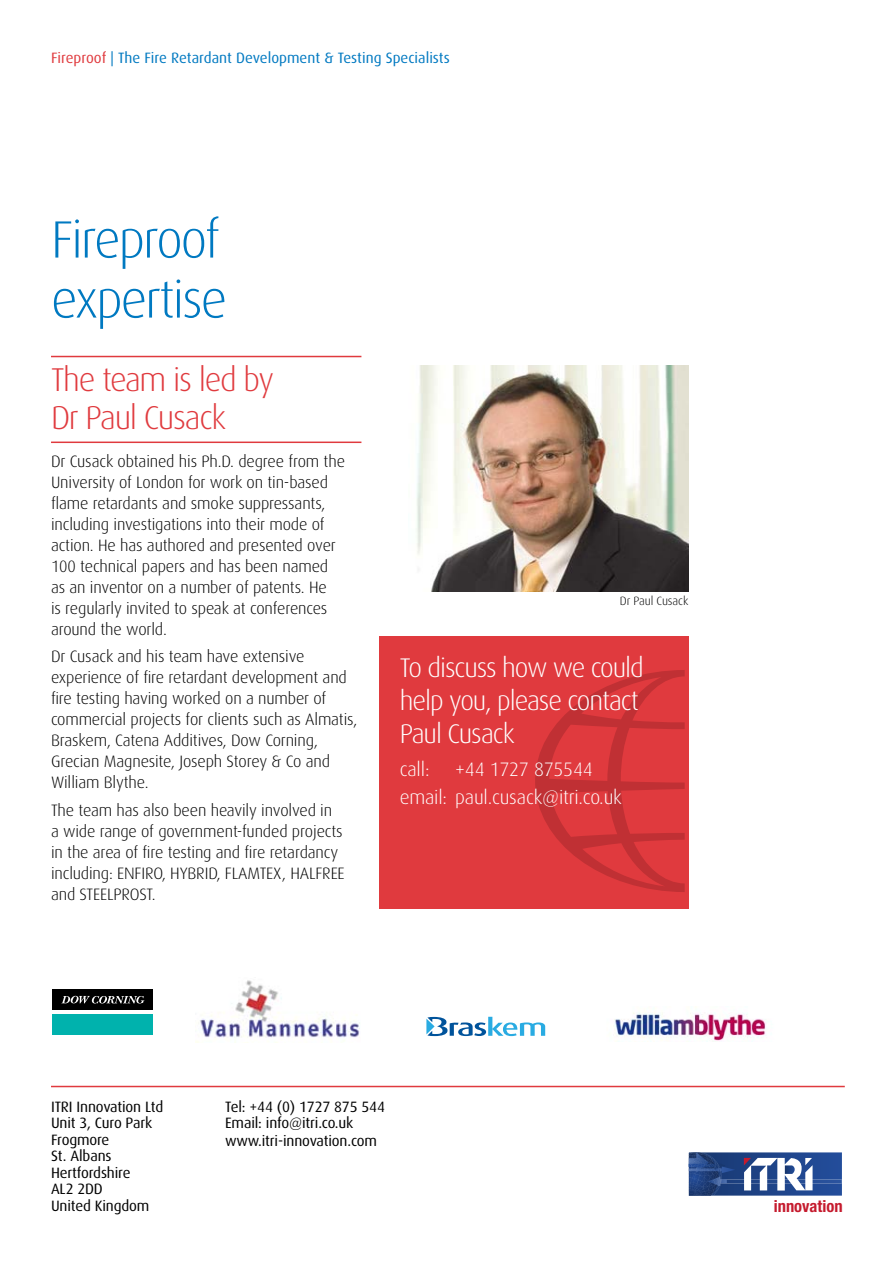
<style>
.page{position:relative;width:893px;height:1263px;background:#fff}
.page>*{position:absolute;margin:0;border:0;box-sizing:border-box;transform-origin:0 0}
.t1{font:300 52.5px/60px "Dax";letter-spacing:-.04em;color:#0079c1}
.t2{font:300 33px/37.5px "Dax";letter-spacing:-.04em;color:#e03a3e}
.t3{font:300 27px/33px "Dax";letter-spacing:-.04em;color:#fff}
.t4{font:300 19.5px/28.2px "Dax";letter-spacing:-.01em;color:#fff}
.t5{font:300 16.5px/21px "Dax";letter-spacing:-.01em;color:#000}
.t6{font:700 condensed 16.5px "Helvetica Neue";color:#c51b2e}
.t7{font:15px/16.5px "Dax";letter-spacing:-.01em;color:#000}
.t8{font:15px "Dax";color:#0079c1}
.t9{font:300 12px "Dax";letter-spacing:-.01em;color:#000}
.s1{color:#e03a3e}
</style>
<div class="page">
<hr style="left:51px;top:356px;width:310px;height:1px;background:#e03a3e">
<hr style="left:51px;top:442px;width:310px;height:1px;background:#e03a3e">
<img style="left:416px;top:366px;width:272px;height:225px">
<div style="left:379px;top:636px;width:310px;height:272px;background:#e03a3e"></div>
<svg style="left:535px;top:670px;width:150px;height:222px"></svg>
<svg style="left:689px;top:1152px;width:153px;height:43px"></svg>
<hr style="left:51px;top:1086px;width:794px;height:1px;background:#e03a3e">
<div style="left:53px;top:989px;width:100px;height:21px;background:#000"></div>
<div style="left:53px;top:1014px;width:100px;height:21px;background:#00b2ad"></div>
<svg style="left:62px;top:996px;width:82px;height:7px"></svg>
<img style="left:196px;top:980px;width:164px;height:63px">
<svg style="left:426px;top:1017px;width:119px;height:19px"></svg>
<img style="left:613px;top:1012px;width:154px;height:30px">
<p class="t8" style="left:51px;top:49px;width:400px"><span class="s1">Fireproof</span> | The Fire Retardant Development &amp; Testing Specialists</p>
<h1 class="t1" style="left:51px;top:210px;width:178px">Fireproof expertise</h1>
<h2 class="t2" style="left:51px;top:361px;width:224px">The team is led by<br>Dr Paul Cusack</h2>
<p class="t5" style="left:51px;top:451px;width:295px">Dr Cusack obtained his Ph.D. degree from the University of London for work on tin-based flame retardants and smoke suppressants, including investigations into their mode of action. He has authored and presented over 100 technical papers and has been named as an inventor on a number of patents. He<br>is regularly invited to speak at conferences around the world.</p>
<p class="t5" style="left:51px;top:646px;width:308px">Dr Cusack and his team have extensive experience of fire retardant development and fire testing having worked on a number of commercial projects for clients such as Almatis, Braskem, Catena Additives, Dow Corning, Grecian Magnesite, Joseph Storey &amp; Co and William Blythe.</p>
<p class="t5" style="left:51px;top:800px;width:295px">The team has also been heavily involved in<br>a wide range of government-funded projects in the area of fire testing and fire retardancy including: ENFIRO, HYBRID, FLAMTEX, HALFREE and STEELPROST.</p>
<p class="t9" style="left:620px;top:594px;width:70px">Dr Paul Cusack</p>
<h3 class="t3" style="left:400px;top:652px;width:246px">To discuss how we could help you, please contact<br>Paul Cusack</h3>
<p class="t4" style="left:400px;top:755px;width:31px">call:</p>
<p class="t4" style="left:400px;top:755px;width:224px;text-indent:55px">+44 1727 875544 email: paul.cusack@itri.co.uk</p>
<p class="t7" style="left:51px;top:1099px;width:114px">ITRI Innovation Ltd<br>Unit 3, Curo Park<br>Frogmore<br>St. Albans<br>Hertfordshire<br>AL2 2DD<br>United Kingdom</p>
<p class="t7" style="left:225px;top:1099px;width:161px">Tel: +44 (0) 1727 875 544<br>Email: info@itri.co.uk</p>
<p class="t7" style="left:225px;top:1133px;width:153px">www.itri-innovation.com</p>
<p class="t6" style="left:774px;top:1196px;width:70px">innovation</p>
</div>
